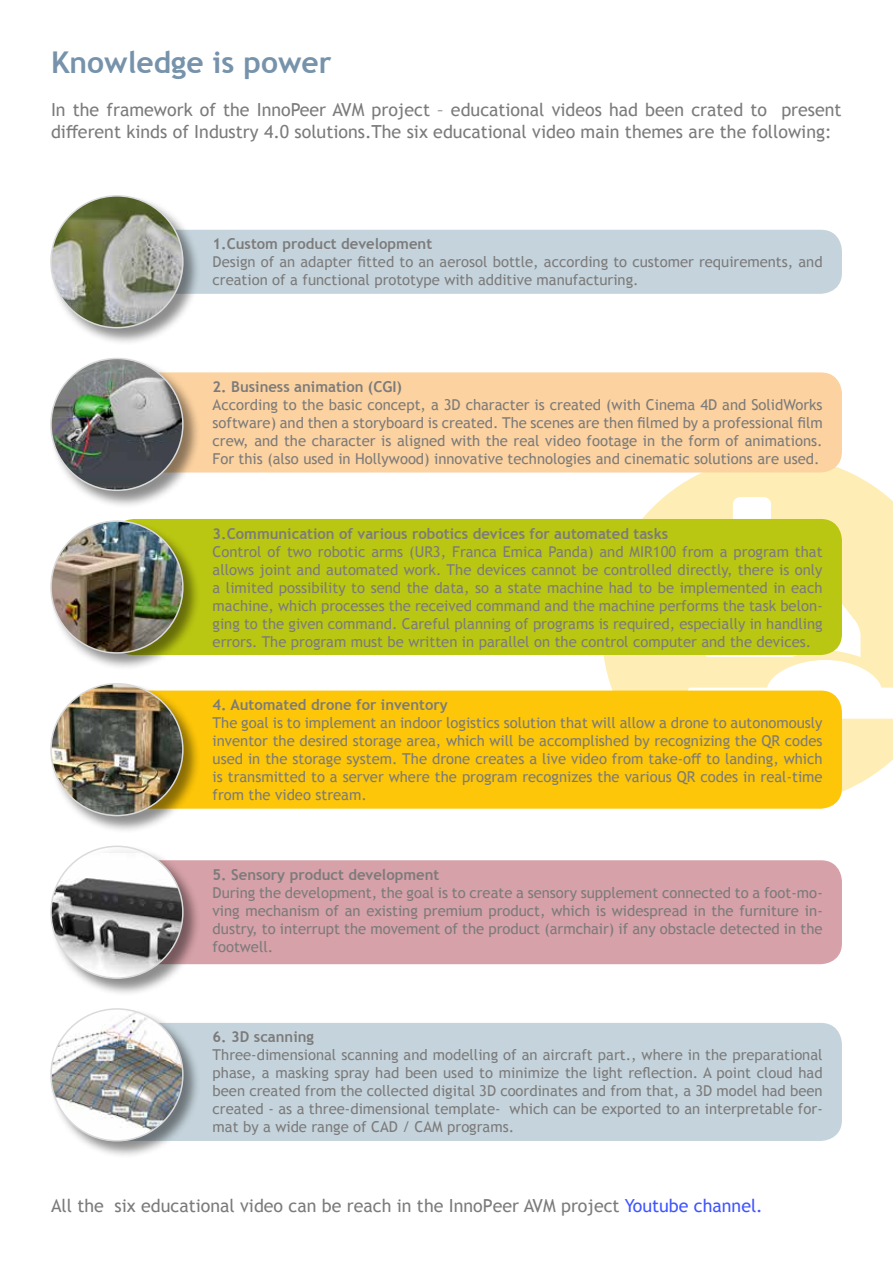
<style>
.page{position:relative;width:893px;height:1263px;background:#fff}
.page>*{position:absolute;margin:0;border:0;box-sizing:border-box;transform-origin:0 0}
.t1{font:700 30px "Trebuchet MS";color:#7693ab}
.t2{font:18px/21.6px "Trebuchet MS";color:#7c7b7b}
.t3{font:15px/18px "Trebuchet MS";color:#7c7b7b;text-align:justify}
.t4{font:700 15px "Trebuchet MS";color:#7c7b7b}
.s1{color:#4055ff}
</style>
<div class="page">
<svg style="left:584px;top:455px;width:309px;height:354px"></svg>
<div style="left:733px;top:497px;width:38px;height:59px;background:#fff;border-radius:7px"></div>
<svg style="left:687px;top:543px;width:206px;height:176px"></svg>
<div style="left:123px;top:230px;width:719px;height:64px;background:#c5d4dc;border-radius:21px"></div>
<div style="left:113px;top:691px;width:729px;height:118px;background:#fdc608;border-radius:21px"></div>
<div style="left:113px;top:860px;width:729px;height:104px;background:#d6a1a8;border-radius:21px"></div>
<div style="left:113px;top:1023px;width:729px;height:118px;background:#c5d4dc;border-radius:21px"></div>
<div style="left:113px;top:519px;width:729px;height:136px;background:#bac712;border-radius:21px"></div>
<div style="left:123px;top:372px;width:719px;height:100px;background:#fcd2a0;border-radius:21px"></div>
<div style="left:50px;top:195px;width:151px;height:151px;background:#000;opacity:.45"></div>
<img style="left:51px;top:196px;width:132px;height:132px;border-radius:66px">
<div style="left:50px;top:357px;width:151px;height:151px;background:#000;opacity:.45"></div>
<img style="left:51px;top:358px;width:132px;height:132px;border-radius:66px">
<div style="left:50px;top:520px;width:151px;height:151px;background:#000;opacity:.45"></div>
<img style="left:51px;top:521px;width:132px;height:132px;border-radius:66px">
<div style="left:50px;top:682px;width:151px;height:152px;background:#000;opacity:.45"></div>
<img style="left:51px;top:684px;width:132px;height:131px;border-radius:66px">
<div style="left:50px;top:845px;width:151px;height:151px;background:#000;opacity:.45"></div>
<img style="left:51px;top:853px;width:132px;height:125px">
<div style="left:50px;top:1008px;width:151px;height:151px;background:#000;opacity:.45"></div>
<img style="left:51px;top:1009px;width:132px;height:132px;border-radius:66px">
<h1 class="t1" style="left:51px;top:44px;width:282px">Knowledge is power</h1>
<p class="t2" style="left:51px;top:99px;width:792px">In the framework of the InnoPeer AVM project – educational videos had been crated to present different kinds of Industry 4.0 solutions.The six educational video main themes are the following:</p>
<p class="t4" style="left:213px;top:235px;width:221px">1.Custom product development</p>
<p class="t3" style="left:213px;top:253px;width:612px">Design of an adapter fitted to an aerosol bottle, according to customer requirements, and creation of a functional prototype with additive manufacturing.</p>
<p class="t4" style="left:213px;top:377px;width:191px">2. Business animation (CGI)</p>
<p class="t3" style="left:213px;top:396px;width:612px">According to the basic concept, a 3D character is created (with Cinema 4D and SolidWorks software) and then a storyboard is created. The scenes are then filmed by a professional film crew, and the character is aligned with the real video footage in the form of animations.<br>For this (also used in Hollywood) innovative technologies and cinematic solutions are used.</p>
<p class="t4" style="left:213px;top:524px;width:457px">3.Communication of various robotics devices for automated tasks</p>
<p class="t3" style="left:213px;top:542px;width:612px">Control of two robotic arms (UR3, Franca Emica Panda) and MIR100 from a program that allows joint and automated work. The devices cannot be controlled directly, there is only a limited possibility to send the data, so a state machine had to be implemented in each machine, which processes the received command and the machine performs the task belon&shy;ging to the given command. Careful planning of programs is required, especially in handling errors. The program must be written in parallel on the control computer and the devices.</p>
<p class="t4" style="left:213px;top:695px;width:237px">4. Automated drone for inventory</p>
<p class="t3" style="left:213px;top:714px;width:612px">The goal is to implement an indoor logistics solution that will allow a drone to autonomously inventor the desired storage area, which will be accomplished by recognizing the QR codes used in the storage system. The drone creates a live video from take-off to landing, which is transmitted to a server where the program recognizes the various QR codes in real-time from the video stream.</p>
<p class="t4" style="left:213px;top:865px;width:228px">5. Sensory product development</p>
<p class="t3" style="left:213px;top:883px;width:612px">During the development, the goal is to create a sensory supplement connected to a foot-mo&shy;ving mechanism of an existing premium product, which is widespread in the furniture in&shy;dustry, to interrupt the movement of the product (armchair) if any obstacle detected in the footwell.</p>
<p class="t4" style="left:213px;top:1028px;width:103px">6. 3D scanning</p>
<p class="t3" style="left:213px;top:1046px;width:612px">Three-dimensional scanning and modelling of an aircraft part., where in the preparational phase, a masking spray had been used to minimize the light reflection. A point cloud had been created from the collected digital 3D coordinates and from that, a 3D model had been created - as a three-dimensional template- which can be exported to an interpretable for&shy;mat by a wide range of CAD / CAM programs.</p>
<p class="t2" style="left:51px;top:1194px;width:713px">All the six educational video can be reach in the InnoPeer AVM project <span class="s1">Youtube channel.</span></p>
</div>
